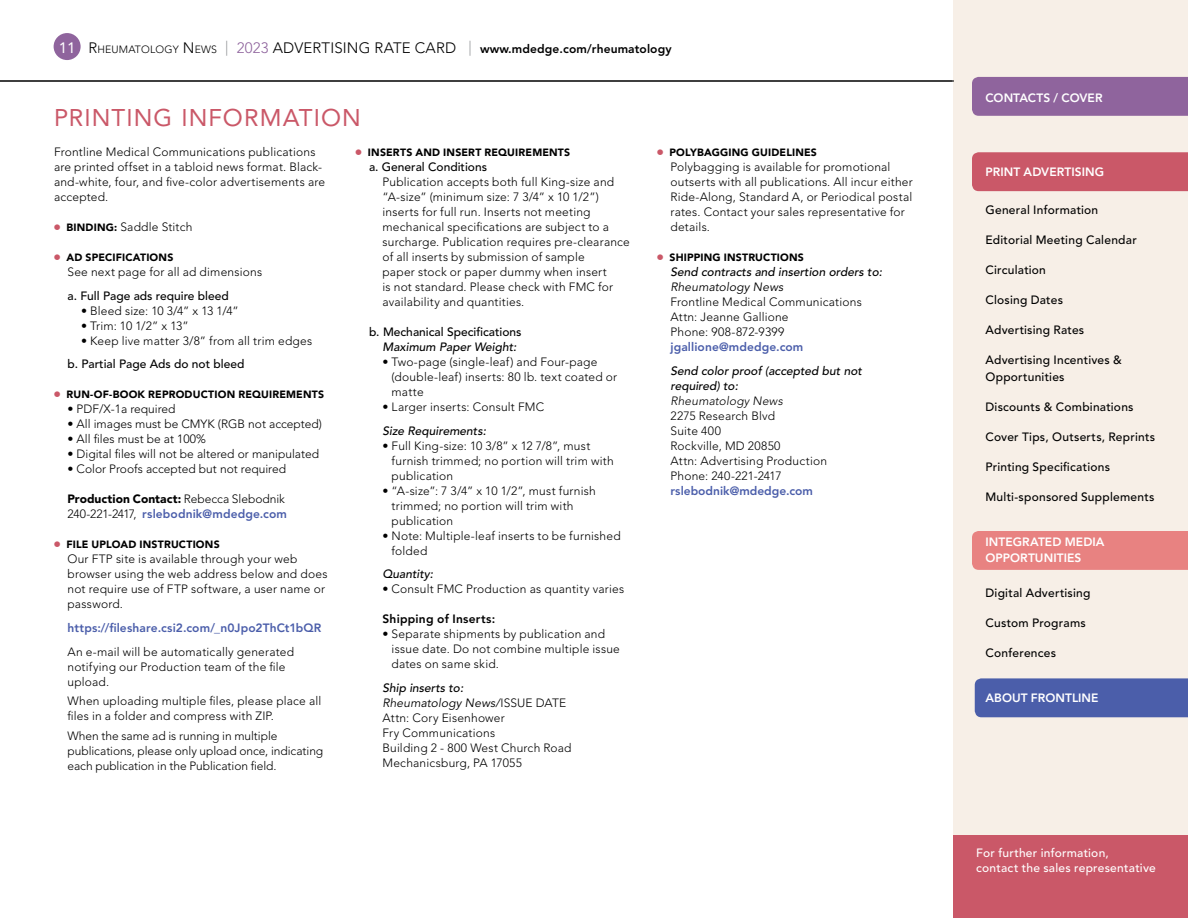
<style>
.page{position:relative;width:1188px;height:918px;background:#fff}
.page>*{position:absolute;margin:0;border:0;box-sizing:border-box;transform-origin:0 0}
.t1{font:24px "Avenir LT Std";letter-spacing:.045em;color:#ca5868}
.t2{font:15px "Avenir LT Std";color:#fff}
.t3{font:300 12px/15px "Avenir LT Std";letter-spacing:.015em;color:#000}
.t4{font:500 12px/16.5px "Avenir LT Std";letter-spacing:.015em;color:#000}
.t5{font:italic 500 12px/15px "Avenir LT Std";color:#000}
.t6{font:300 12px/15px "Avenir LT Std";letter-spacing:-.005em;color:#000}
.t7{font:800 12px "Avenir LT Std";letter-spacing:.01em;color:#000}
.t8{font:800 12px "Avenir LT Std";letter-spacing:.01em;color:#4b5eaa}
.t9{font:800 12px/16.5px "Avenir LT Std";letter-spacing:.005em;color:#fff}
.t10{font:500 12px/15px "Avenir LT Std";letter-spacing:.02em;color:#fff}
.t11{font:italic 12px "Avenir LT Std";letter-spacing:.01em;color:#000}
.t12{font:italic 300 12px "Avenir LT Std";letter-spacing:.015em;color:#000}
.t13{font:900 10.5px "Avenir LT Std";letter-spacing:.015em;color:#000}
.s1{font-weight:300;font-size:15px}
.s2{font-weight:300;font-size:10.5px}
.s3{font-weight:300;font-size:15px;color:#939598}
.s4{font-weight:300;font-size:15px;color:#8f649d}
.s5{font-family:"Universal Std Newswith Comm Pi";font-weight:400;font-size:11.25px;color:#ca5868}
.s6{font-weight:900;font-size:10.5px}
.s7{font-weight:900}
.s8{font-weight:800;color:#4b5eaa}
.s9{font-weight:500;font-style:italic}
.s10{font-weight:400;font-style:italic}
</style>
<div class="page">
<div style="left:953px;top:0;width:235px;height:918px;background:#f7efe7"></div>
<div style="left:953px;top:835px;width:235px;height:83px;background:#ca5868"></div>
<div style="left:972px;top:77px;width:216px;height:39px;background:#8f649d"></div>
<div style="left:972px;top:152px;width:216px;height:39px;background:#ca5868"></div>
<div style="left:972px;top:531px;width:216px;height:39px;background:#e88281"></div>
<div style="left:975px;top:678px;width:213px;height:39px;background:#4b5eaa"></div>
<div style="left:54px;top:33px;width:27px;height:27px;background:#8f649d;border-radius:50%"></div>
<hr style="left:0;top:81px;width:954px;height:1px;background:#000">
<p class="t2" style="left:59px;top:39px;width:18px">11</p>
<p class="t7" style="left:88px;top:42px;width:585px"><span class="s1">R</span><span class="s2">HEUMATOLOGY</span> <span class="s1">N</span><span class="s2">EWS</span> <span class="s3">|</span> <span class="s4">2023</span> <span class="s1">ADVERTISING RATE CARD</span> <span class="s3">|</span> www.mdedge.com/rheumatology</p>
<h1 class="t1" style="left:54px;top:104px;width:308px">PRINTING INFORMATION</h1>
<p class="t3" style="left:54px;top:144px;width:273px">Frontline Medical Communications publications are printed offset in a tabloid news format. Black&shy;and-white, four, and five-color advertisements are accepted.</p>
<p class="t3" style="left:54px;top:219px;width:140px"><span class="s5">⦁</span> <span class="s6">BINDING:</span> Saddle Stitch</p>
<p class="t13" style="left:54px;top:251px;width:121px"><span class="s5">⦁</span> AD SPECIFICATIONS</p>
<p class="t3" style="left:68px;top:264px;width:196px">See next page for all ad dimensions</p>
<p class="t4" style="left:68px;top:287px;width:163px">a. Full Page ads require bleed</p>
<p class="t3" style="left:81px;top:303px;width:159px">• Bleed size: 10 3/4” x 13 1/4”</p>
<p class="t3" style="left:81px;top:318px;width:109px">• Trim: 10 1/2” x 13”</p>
<p class="t3" style="left:81px;top:333px;width:233px">• Keep live matter 3/8” from all trim edges</p>
<p class="t4" style="left:68px;top:356px;width:178px">b. Partial Page Ads do not bleed</p>
<p class="t13" style="left:54px;top:388px;width:272px"><span class="s5">⦁</span> RUN-OF-BOOK REPRODUCTION REQUIREMENTS</p>
<p class="t3" style="left:68px;top:402px;width:110px">• PDF/X-1a required</p>
<p class="t3" style="left:68px;top:417px;width:256px">• All images must be CMYK (RGB not accepted)</p>
<p class="t3" style="left:68px;top:432px;width:140px">• All files must be at 100%</p>
<p class="t3" style="left:68px;top:447px;width:253px">• Digital files will not be altered or manipulated</p>
<p class="t3" style="left:68px;top:462px;width:220px">• Color Proofs accepted but not required</p>
<p class="t3" style="left:68px;top:492px;width:221px"><span class="s7">Production Contact:</span> Rebecca Slebodnik<br>240-221-2417, <span class="s8">rslebodnik@mdedge.com</span></p>
<p class="t13" style="left:54px;top:538px;width:167px"><span class="s5">⦁</span> FILE UPLOAD INSTRUCTIONS</p>
<p class="t3" style="left:68px;top:552px;width:261px">Our FTP site is available through your web browser using the web address below and does not require use of FTP software, a user name or password.</p>
<p class="t8" style="left:68px;top:621px;width:256px">https://fileshare.csi2.com/_n0Jpo2ThCt1bQR</p>
<p class="t3" style="left:68px;top:644px;width:228px">An e-mail will be automatically generated notifying our Production team of the file upload.</p>
<p class="t3" style="left:68px;top:693px;width:255px">When uploading multiple files, please place all files in a folder and compress with ZIP.</p>
<p class="t6" style="left:68px;top:728px;width:257px">When the same ad is running in multiple publications, please only upload once, indicating each publication in the Publication field.</p>
<p class="t13" style="left:356px;top:146px;width:216px"><span class="s5">⦁</span> INSERTS AND INSERT REQUIREMENTS</p>
<p class="t4" style="left:369px;top:159px;width:120px">a. General Conditions</p>
<p class="t3" style="left:382px;top:174px;width:249px">Publication accepts both full King-size and “A-size” (minimum size: 7 3/4” x 10 1/2”) inserts for full run. Inserts not meeting mechanical specifications are subject to a surcharge. Publication requires pre-clearance of all inserts by submission of sample<br>paper stock or paper dummy when insert<br>is not standard. Please check with FMC for availability and quantities.</p>
<p class="t4" style="left:369px;top:324px;width:154px">b. Mechanical Specifications</p>
<p class="t5" style="left:382px;top:340px;width:136px">Maximum Paper Weight:</p>
<p class="t3" style="left:392px;top:354px;width:227px;text-indent:-9px">• Two-page (single-leaf) and Four-page (double-leaf) inserts: 80 lb. text coated or matte</p>
<p class="t3" style="left:382px;top:399px;width:163px">• Larger inserts: Consult FMC</p>
<p class="t5" style="left:382px;top:423px;width:105px">Size Requirements:</p>
<p class="t3" style="left:392px;top:438px;width:224px;text-indent:-9px">• Full King-size: 10 3/8” x 12 7/8”, must furnish trimmed; no portion will trim with publication</p>
<p class="t3" style="left:392px;top:483px;width:206px;text-indent:-9px">• “A-size”: 7 3/4” x 10 1/2”, must furnish trimmed; no portion will trim with publication</p>
<p class="t3" style="left:392px;top:528px;width:231px;text-indent:-9px">• Note: Multiple-leaf inserts to be furnished folded</p>
<p class="t5" style="left:382px;top:567px;width:52px">Quantity:</p>
<p class="t3" style="left:382px;top:582px;width:243px">• Consult FMC Production as quantity varies</p>
<p class="t7" style="left:382px;top:612px;width:114px">Shipping of Inserts:</p>
<p class="t3" style="left:392px;top:627px;width:230px;text-indent:-9px">• Separate shipments by publication and issue date. Do not combine multiple issue dates on same skid.</p>
<p class="t3" style="left:382px;top:680px;width:191px"><span class="s9">Ship inserts to:<br></span><span class="s10">Rheumatology News/</span>ISSUE DATE<br>Attn: Cory Eisenhower<br>Fry Communications<br>Building 2 - 800 West Church Road<br>Mechanicsburg, PA 17055</p>
<p class="t13" style="left:657px;top:146px;width:161px"><span class="s5">⦁</span> POLYBAGGING GUIDELINES</p>
<p class="t3" style="left:670px;top:159px;width:244px">Polybagging is available for promotional outserts with all publications. All incur either Ride-Along, Standard A, or Periodical postal rates. Contact your sales representative for details.</p>
<p class="t13" style="left:657px;top:251px;width:149px"><span class="s5">⦁</span> SHIPPING INSTRUCTIONS</p>
<p class="t5" style="left:670px;top:265px;width:213px">Send contracts and insertion orders to:</p>
<p class="t11" style="left:670px;top:280px;width:114px">Rheumatology News</p>
<p class="t3" style="left:670px;top:294px;width:193px">Frontline Medical Communications<br>Attn: Jeanne Gallione<br>Phone: 908-872-9399</p>
<p class="t8" style="left:670px;top:340px;width:134px">jgallione@mdedge.com</p>
<p class="t5" style="left:670px;top:363px;width:193px">Send color proof (accepted but not required) to:</p>
<p class="t12" style="left:670px;top:393px;width:114px">Rheumatology News</p>
<p class="t3" style="left:670px;top:408px;width:158px">2275 Research Blvd<br>Suite 400<br>Rockville, MD 20850<br>Attn: Advertising Production<br>Phone: 240-221-2417</p>
<p class="t8" style="left:670px;top:483px;width:144px">rslebodnik@mdedge.com</p>
<p class="t9" style="left:986px;top:89px;width:119px">CONTACTS / COVER</p>
<p class="t9" style="left:986px;top:164px;width:120px">PRINT ADVERTISING</p>
<p class="t4" style="left:986px;top:202px;width:114px">General Information</p>
<p class="t4" style="left:986px;top:232px;width:153px">Editorial Meeting Calendar</p>
<p class="t4" style="left:986px;top:262px;width:62px">Circulation</p>
<p class="t4" style="left:986px;top:292px;width:79px">Closing Dates</p>
<p class="t4" style="left:986px;top:322px;width:100px">Advertising Rates</p>
<p class="t4" style="left:986px;top:352px;width:138px">Advertising Incentives &amp;<br>Opportunities</p>
<p class="t4" style="left:986px;top:399px;width:150px">Discounts &amp; Combinations</p>
<p class="t4" style="left:986px;top:429px;width:171px">Cover Tips, Outserts, Reprints</p>
<p class="t4" style="left:986px;top:459px;width:126px">Printing Specifications</p>
<p class="t4" style="left:986px;top:489px;width:171px">Multi-sponsored Supplements</p>
<p class="t9" style="left:986px;top:534px;width:121px">INTEGRATED MEDIA<br>OPPORTUNITIES</p>
<p class="t4" style="left:986px;top:585px;width:106px">Digital Advertising</p>
<p class="t4" style="left:986px;top:615px;width:102px">Custom Programs</p>
<p class="t4" style="left:986px;top:645px;width:72px">Conferences</p>
<p class="t9" style="left:986px;top:690px;width:115px">ABOUT FRONTLINE</p>
<p class="t10" style="left:976px;top:846px;width:181px">For further information,<br>contact the sales representative</p>
</div>
